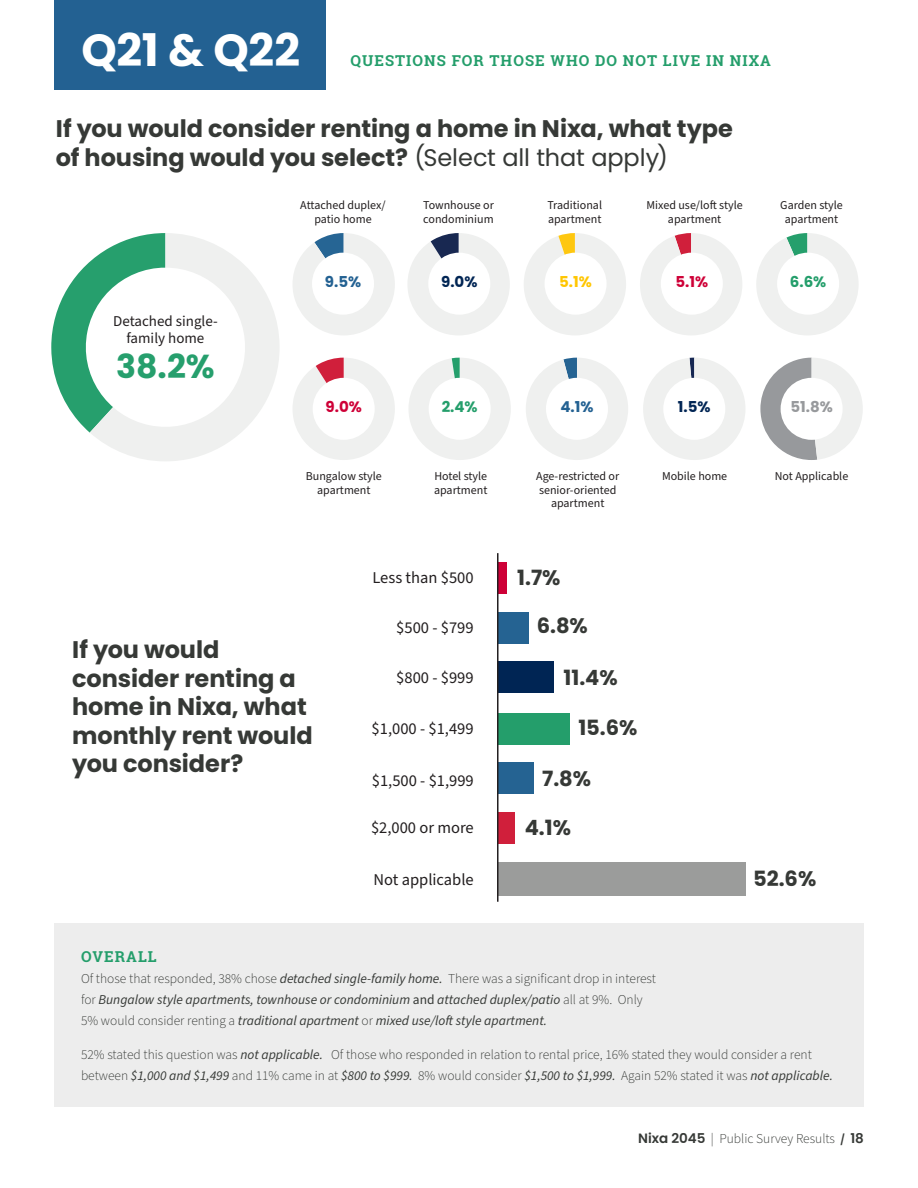
<style>
.page{position:relative;width:918px;height:1188px;background:#fff}
.page>*{position:absolute;margin:0;border:0;box-sizing:border-box;transform-origin:0 0}
.t1{font:700 45px "Poppins";letter-spacing:-.01em;color:#fff}
.Numbers{font:700 33.15px "Poppins";color:#269f6d}
.t2{font:700 24px/28.5px "Poppins";letter-spacing:-.005em;color:#363936}
.Numbers-2{font:700 21px "Poppins";color:#363936}
.Graph_Text{font:16.5px "Source Sans Pro";color:#231f20}
.Heading_4{font:700 15px "Roboto Slab";letter-spacing:.07em;color:#249e6b}
.Numbers-3{font:15px/16.5px "Source Sans Pro";color:#231f20;text-align:center}
.Numbers-4{font:700 15px "Poppins";color:#236192}
.Numbers-5{font:700 15px "Poppins";color:#ce0037}
.Numbers-6{font:700 15px "Poppins";color:#002554}
.Numbers-7{font:700 15px "Poppins";color:#249e6b}
.Numbers-8{font:700 15px "Poppins";color:#97999c}
.Numbers-9{font:700 15px "Poppins";color:#ffc600}
.body{font:300 13.5px/21px "Source Sans Pro";color:#363936}
.body-2{font:italic 13.5px/21px "Source Sans Pro";color:#363936}
.Graph_Text-2{font:12px/13.5px "Source Sans Pro";color:#231f20;text-align:center}
.Numbers-10{font:12px/13.5px "Source Sans Pro";color:#231f20;text-align:center}
.s1{font-weight:400}
.s2{font-weight:300;font-style:normal}
.s3{font-style:normal}
.s4{font-weight:400;font-style:italic}
.s5{font-family:"Poppins";font-weight:600}
.s6{font-weight:700}
</style>
<div class="page">
<svg style="left:293px;top:233px;width:102px;height:102px"></svg>
<svg style="left:408px;top:233px;width:102px;height:102px"></svg>
<svg style="left:293px;top:358px;width:102px;height:102px"></svg>
<svg style="left:524px;top:233px;width:102px;height:102px"></svg>
<svg style="left:640px;top:233px;width:102px;height:102px"></svg>
<svg style="left:756px;top:233px;width:103px;height:102px"></svg>
<svg style="left:409px;top:358px;width:102px;height:102px"></svg>
<svg style="left:526px;top:358px;width:102px;height:102px"></svg>
<svg style="left:643px;top:358px;width:102px;height:102px"></svg>
<svg style="left:760px;top:358px;width:103px;height:102px"></svg>
<svg style="left:51px;top:233px;width:228px;height:228px"></svg>
<div style="left:312px;top:253px;width:62px;height:62px;background:#fff;border-radius:50%"></div>
<div style="left:313px;top:378px;width:62px;height:62px;background:#fff;border-radius:50%"></div>
<div style="left:428px;top:253px;width:62px;height:62px;background:#fff;border-radius:50%"></div>
<div style="left:429px;top:378px;width:62px;height:62px;background:#fff;border-radius:50%"></div>
<div style="left:545px;top:253px;width:62px;height:62px;background:#fff;border-radius:50%"></div>
<div style="left:546px;top:378px;width:62px;height:62px;background:#fff;border-radius:50%"></div>
<div style="left:661px;top:253px;width:62px;height:62px;background:#fff;border-radius:50%"></div>
<div style="left:663px;top:378px;width:62px;height:62px;background:#fff;border-radius:50%"></div>
<div style="left:777px;top:253px;width:62px;height:62px;background:#fff;border-radius:50%"></div>
<div style="left:781px;top:378px;width:62px;height:62px;background:#fff;border-radius:50%"></div>
<div style="left:54px;top:924px;width:809px;height:183px;background:#ededed"></div>
<div style="left:498px;top:862px;width:248px;height:33px;background:#9b9c9b"></div>
<div style="left:498px;top:812px;width:17px;height:31px;background:#d01f3b"></div>
<div style="left:498px;top:762px;width:36px;height:32px;background:#256392"></div>
<div style="left:498px;top:713px;width:72px;height:32px;background:#249e6b"></div>
<div style="left:498px;top:661px;width:56px;height:32px;background:#002554"></div>
<div style="left:498px;top:612px;width:31px;height:32px;background:#256392"></div>
<div style="left:498px;top:562px;width:9px;height:32px;background:#ce0037"></div>
<hr style="left:497px;top:553px;width:2px;height:349px;background:#231f20">
<div style="left:55px;top:0;width:271px;height:90px;background:#236192"></div>
<p class="t1" style="left:81px;top:24px;width:220px">Q21 &amp; Q22</p>
<p class="Heading_4" style="left:350px;top:50px;width:422px">QUESTIONS FOR THOSE WHO DO NOT LIVE IN NIXA</p>
<p class="t2" style="left:56px;top:115px;width:679px">If you would consider renting a home in Nixa, what type of housing would you select? <span class="s1">(Select all that apply)</span></p>
<p class="Numbers-3" style="left:113px;top:313px;width:106px">Detached single&shy;family home</p>
<p class="Numbers" style="left:116px;top:347px;width:100px">38.2%</p>
<p class="Numbers-10" style="left:300px;top:199px;width:87px">Attached duplex/ patio home</p>
<p class="Numbers-4" style="left:325px;top:273px;width:38px">9.5%</p>
<p class="Graph_Text-2" style="left:423px;top:199px;width:72px;text-align:left">Townhouse or condominium</p>
<p class="Numbers-6" style="left:441px;top:273px;width:38px">9.0%</p>
<p class="Graph_Text-2" style="left:547px;top:199px;width:56px;text-align:left">Traditional apartment</p>
<p class="Numbers-9" style="left:559px;top:273px;width:34px">5.1%</p>
<p class="Graph_Text-2" style="left:647px;top:199px;width:98px">Mixed use/loft style apartment</p>
<p class="Numbers-5" style="left:676px;top:273px;width:34px">5.1%</p>
<p class="Numbers-5" style="left:326px;top:398px;width:38px">9.0%</p>
<p class="Graph_Text-2" style="left:306px;top:470px;width:78px">Bungalow style apartment</p>
<p class="Numbers-7" style="left:442px;top:398px;width:37px">2.4%</p>
<p class="Graph_Text-2" style="left:434px;top:470px;width:55px;text-align:left">Hotel style apartment</p>
<p class="Numbers-4" style="left:560px;top:398px;width:35px">4.1%</p>
<p class="Graph_Text-2" style="left:536px;top:470px;width:85px">Age-restricted or senior-oriented apartment</p>
<p class="Numbers-6" style="left:678px;top:398px;width:34px">1.5%</p>
<p class="Graph_Text-2" style="left:662px;top:470px;width:67px">Mobile home</p>
<p class="t2" style="left:72px;top:636px;width:242px">If you would consider renting a home in Nixa, what monthly rent would you consider?</p>
<p class="Graph_Text" style="left:372px;top:567px;width:103px">Less than $500</p>
<p class="Graph_Text" style="left:396px;top:617px;width:79px">$500 - $799</p>
<p class="Graph_Text" style="left:396px;top:666px;width:79px">$800 - $999</p>
<p class="Graph_Text" style="left:372px;top:718px;width:103px">$1,000 - $1,499</p>
<p class="Graph_Text" style="left:372px;top:770px;width:103px">$1,500 - $1,999</p>
<p class="Numbers-2" style="left:517px;top:566px;width:45px">1.7%</p>
<p class="Numbers-2" style="left:537px;top:613px;width:53px">6.8%</p>
<p class="Numbers-2" style="left:564px;top:665px;width:56px">11.4%</p>
<p class="Numbers-2" style="left:578px;top:715px;width:61px">15.6%</p>
<p class="Numbers-2" style="left:542px;top:766px;width:51px">7.8%</p>
<p class="Graph_Text-2" style="left:780px;top:199px;width:64px">Garden style apartment</p>
<p class="Numbers-7" style="left:790px;top:273px;width:38px">6.6%</p>
<p class="Numbers-8" style="left:790px;top:398px;width:44px">51.8%</p>
<p class="Graph_Text-2" style="left:775px;top:470px;width:75px">Not Applicable</p>
<p class="Graph_Text" style="left:371px;top:816px;width:104px">$2,000 or more</p>
<p class="Numbers-2" style="left:525px;top:815px;width:48px">4.1%</p>
<p class="Graph_Text" style="left:373px;top:869px;width:102px">Not applicable</p>
<p class="Numbers-2" style="left:753px;top:867px;width:65px">52.6%</p>
<p class="Heading_4" style="left:81px;top:946px;width:77px">OVERALL</p>
<p class="body-2" style="left:81px;top:968px;width:576px"><span class="s2">Of those that responded, 38% chose</span> detached single-family home. <span class="s2">There was a significant drop in interest for</span> Bungalow style apartments, townhouse or condominium <span class="s3">and</span> attached duplex/patio <span class="s2">all at 9%. Only<br>5% would consider renting a</span> traditional apartment <span class="s2">or</span> mixed use/loft style apartment.</p>
<p class="body" style="left:81px;top:1044px;width:753px">52% stated this question was <span class="s4">not applicable.</span> Of those who responded in relation to rental price, 16% stated they would consider a rent between <span class="s4">$1,000 and $1,499</span> and 11% came in at <span class="s4">$800 to $999.</span> 8% would consider <span class="s4">$1,500 to $1,999.</span> Again 52% stated it was <span class="s4">not applicable.</span></p>
<p class="body" style="left:638px;top:1129px;width:227px"><span class="s5">Nixa 2045</span> | Public Survey Results <span class="s6">/</span> <span class="s5">18</span></p>
</div>
